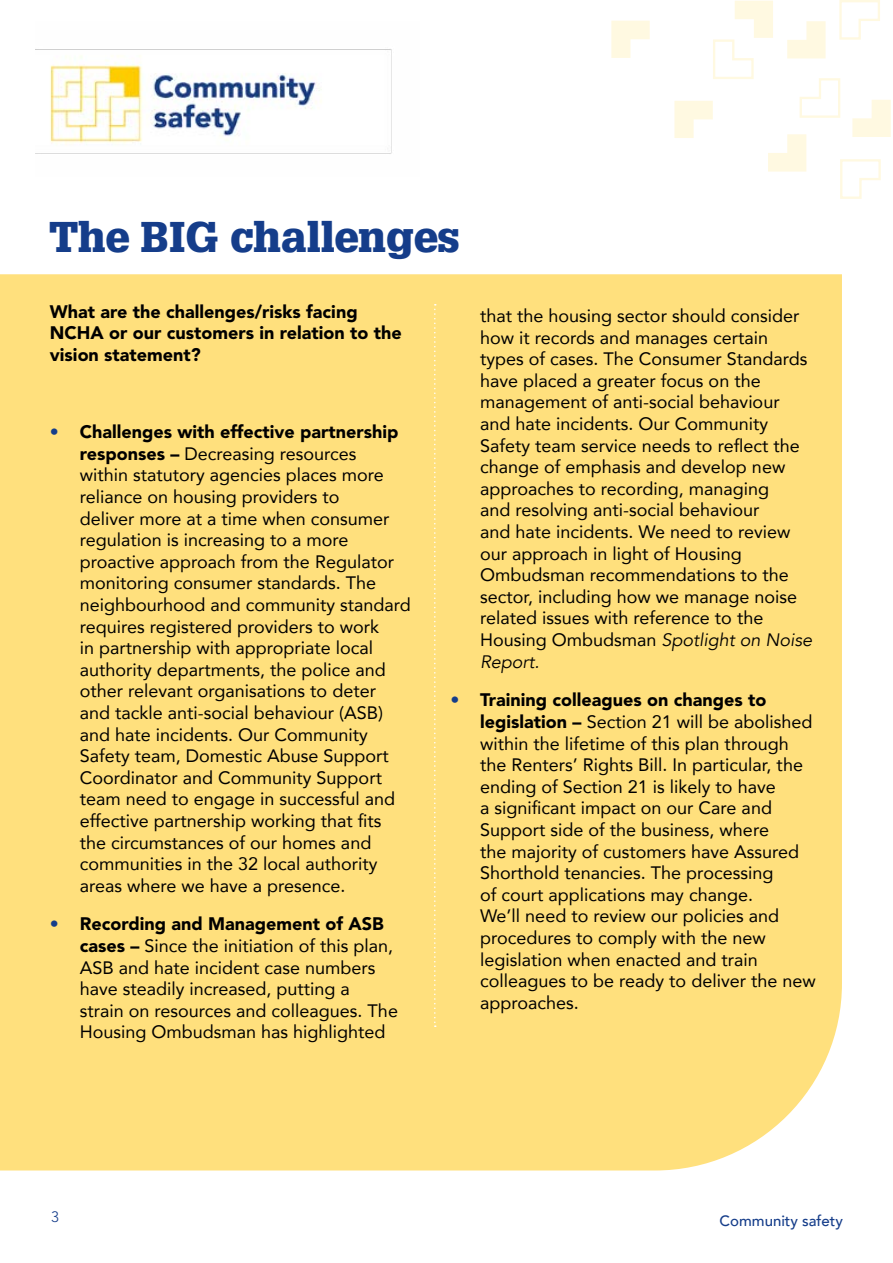
<style>
.page{position:relative;width:893px;height:1263px;background:#fff}
.page>*{position:absolute;margin:0;border:0;box-sizing:border-box;transform-origin:0 0}
.t1{font:900 42px "Glypha LT Std";color:#153d8a}
.t2{font:18px/21.6px "Avenir";color:#000}
.t3{font:900 18px/21.6px "Avenir LT Std";color:#000}
.t4{font:500 15px "Avenir";color:#153d8a}
.t5{font:300 15px "Avenir LT Std";color:#153d8a}
.s1{color:#153d8a}
.s2{font-family:"Avenir LT Std";font-weight:900}
.s3{font-style:italic}
</style>
<div class="page">
<div style="left:0;top:274px;width:842px;height:896px;background:#ffe07d"></div>
<svg style="left:611px;top:21px;width:39px;height:37px"></svg>
<svg style="left:839px;top:0;width:41px;height:40px"></svg>
<svg style="left:674px;top:101px;width:39px;height:37px"></svg>
<svg style="left:840px;top:159px;width:41px;height:40px"></svg>
<svg style="left:852px;top:100px;width:39px;height:37px"></svg>
<svg style="left:768px;top:134px;width:38px;height:38px"></svg>
<svg style="left:799px;top:78px;width:41px;height:40px"></svg>
<svg style="left:713px;top:1px;width:60px;height:78px"></svg>
<svg style="left:787px;top:21px;width:39px;height:38px"></svg>
<img style="left:35px;top:49px;width:357px;height:105px">
<svg style="left:434px;top:304px;width:2px;height:723px"></svg>
<h1 class="t1" style="left:50px;top:212px;width:412px">The BIG challenges</h1>
<p class="t3" style="left:50px;top:300px;width:353px">What are the challenges/risks facing<br>NCHA or our customers in relation to the vision statement?</p>
<p class="t3" style="left:50px;top:421px;width:350px"><span class="s1">•</span> Challenges with effective partnership</p>
<p class="t2" style="left:80px;top:442px;width:333px"><span class="s2">responses –</span> Decreasing resources<br>within statutory agencies places more reliance on housing providers to<br>deliver more at a time when consumer regulation is increasing to a more proactive approach from the Regulator monitoring consumer standards. The neighbourhood and community standard requires registered providers to work<br>in partnership with appropriate local authority departments, the police and other relevant organisations to deter<br>and tackle anti-social behaviour (ASB) and hate incidents. Our Community Safety team, Domestic Abuse Support Coordinator and Community Support team need to engage in successful and effective partnership working that fits the circumstances of our homes and communities in the 32 local authority areas where we have a presence.</p>
<p class="t3" style="left:50px;top:913px;width:335px"><span class="s1">•</span> Recording and Management of ASB</p>
<p class="t2" style="left:80px;top:934px;width:320px"><span class="s2">cases –</span> Since the initiation of this plan, ASB and hate incident case numbers have steadily increased, putting a strain on resources and colleagues. The Housing Ombudsman has highlighted</p>
<p class="t2" style="left:480px;top:304px;width:334px">that the housing sector should consider how it records and manages certain types of cases. The Consumer Standards have placed a greater focus on the management of anti-social behaviour and hate incidents. Our Community Safety team service needs to reflect the change of emphasis and develop new approaches to recording, managing<br>and resolving anti-social behaviour<br>and hate incidents. We need to review our approach in light of Housing Ombudsman recommendations to the sector, including how we manage noise related issues with reference to the Housing Ombudsman <span class="s3">Spotlight on Noise Report.</span></p>
<p class="t3" style="left:450px;top:689px;width:318px"><span class="s1">•</span> Training colleagues on changes to</p>
<p class="t2" style="left:480px;top:710px;width:337px"><span class="s2">legislation –</span> Section 21 will be abolished within the lifetime of this plan through the Renters’ Rights Bill. In particular, the ending of Section 21 is likely to have<br>a significant impact on our Care and Support side of the business, where<br>the majority of customers have Assured Shorthold tenancies. The processing<br>of court applications may change.<br>We’ll need to review our policies and procedures to comply with the new legislation when enacted and train colleagues to be ready to deliver the new approaches.</p>
<p class="t5" style="left:51px;top:1208px;width:9px">3</p>
<p class="t4" style="left:720px;top:1208px;width:125px">Community safety</p>
</div>
